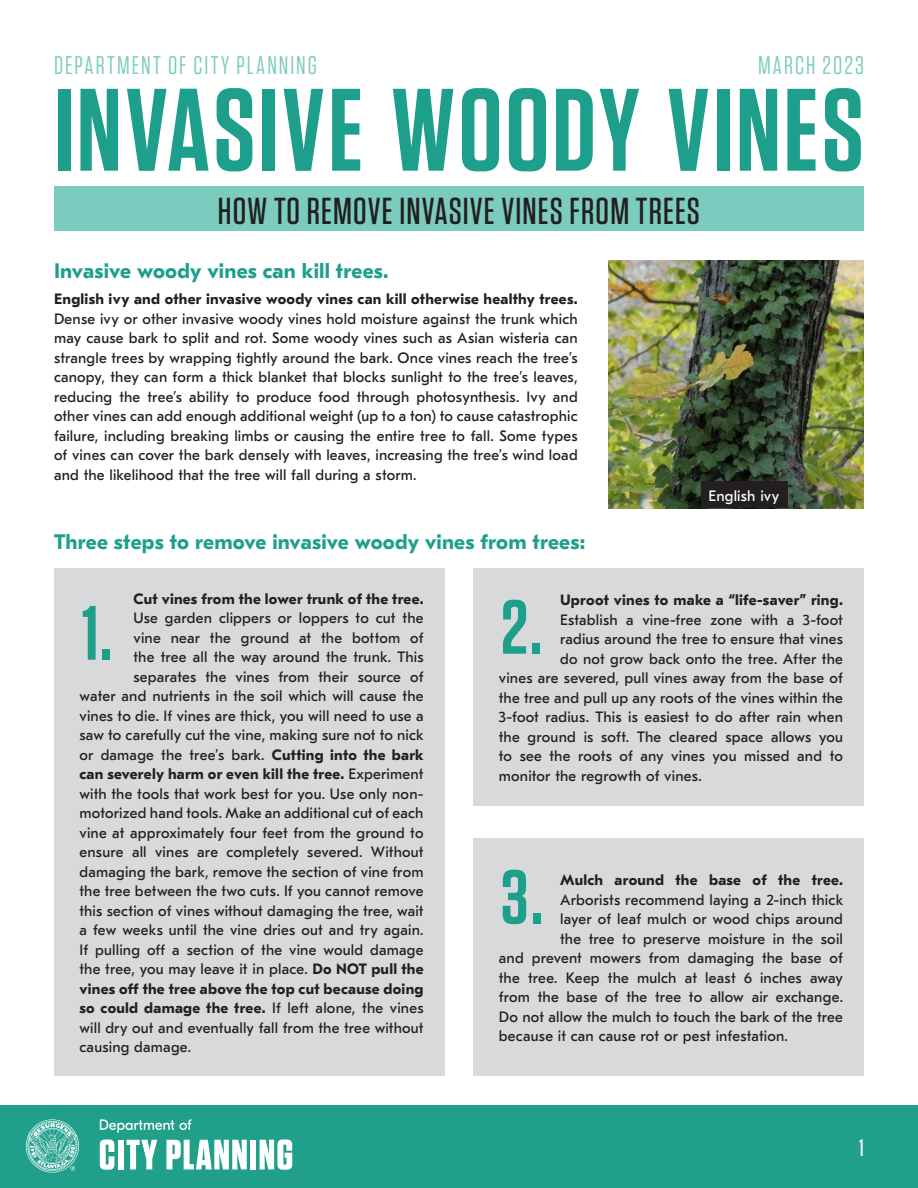
<style>
.page{position:relative;width:918px;height:1188px;background:#fff}
.page>*{position:absolute;margin:0;border:0;box-sizing:border-box;transform-origin:0 0}
.t1{font:600 117px "Tungsten";letter-spacing:.025em;color:#1e9f8c}
.t2{font:600 76.5px "Tungsten";color:#1e9f8c}
.t3{font:500 37.5px "Tungsten";letter-spacing:.03em;color:#231f20}
.t4{font:25.5px "Tungsten";letter-spacing:.08em;color:#7bcbbe}
.t5{font:500 24px "Tungsten";color:#fff}
.t6{font:700 21px "GT Eesti Text";letter-spacing:.01em;color:#1e9f8c}
.t7{font:15px/19.5px "GT Eesti Text";letter-spacing:.01em;color:#231f20;text-align:justify}
.t8{font:700 15px "GT Eesti Text";letter-spacing:.015em;color:#231f20}
.t9{font:15px "GT Eesti Text";letter-spacing:.01em;color:#fff}
.s1{font-weight:700}
.s2{font-weight:400}
</style>
<div class="page">
<div style="left:0;top:1105px;width:918px;height:83px;background:#20a08b"></div>
<svg style="left:26px;top:1119px;width:53px;height:54px"></svg>
<svg style="left:100px;top:1139px;width:14px;height:31px"></svg>
<div style="left:118px;top:1140px;width:6px;height:29px;background:#fff"></div>
<svg style="left:127px;top:1140px;width:30px;height:29px"></svg>
<svg style="left:167px;top:1140px;width:80px;height:29px"></svg>
<div style="left:250px;top:1140px;width:6px;height:29px;background:#fff"></div>
<svg style="left:260px;top:1139px;width:32px;height:31px"></svg>
<svg style="left:100px;top:1119px;width:91px;height:14px"></svg>
<div style="left:54px;top:186px;width:810px;height:45px;background:#7bcbbe"></div>
<img style="left:608px;top:260px;width:256px;height:248px">
<div style="left:701px;top:482px;width:87px;height:26px;background:#231f20"></div>
<div style="left:54px;top:568px;width:391px;height:508px;background:#d8d9db"></div>
<div style="left:473px;top:568px;width:391px;height:238px;background:#d8d9db"></div>
<div style="left:473px;top:838px;width:391px;height:238px;background:#d8d9db"></div>
<p class="t4" style="left:54px;top:52px;width:264px">DEPARTMENT OF CITY PLANNING</p>
<p class="t4" style="left:758px;top:52px;width:107px">MARCH 2023</p>
<p class="t1" style="left:54px;top:68px;width:811px">INVASIVE WOODY VINES</p>
<p class="t3" style="left:218px;top:191px;width:484px">HOW TO REMOVE INVASIVE VINES FROM TREES</p>
<p class="t6" style="left:54px;top:259px;width:336px">Invasive woody vines can kill trees.</p>
<p class="t7" style="left:54px;top:290px;width:525px"><span class="s1">English ivy and other invasive woody vines can kill otherwise healthy trees.<br></span>Dense ivy or other invasive woody vines hold moisture against the trunk which may cause bark to split and rot. Some woody vines such as Asian wisteria can strangle trees by wrapping tightly around the bark. Once vines reach the tree’s canopy, they can form a thick blanket that blocks sunlight to the tree’s leaves, reducing the tree’s ability to produce food through photosynthesis. Ivy and other vines can add enough additional weight (up to a ton) to cause catastrophic failure, including breaking limbs or causing the entire tree to fall. Some types of vines can cover the bark densely with leaves, increasing the tree’s wind load and the likelihood that the tree will fall during a storm.</p>
<p class="t6" style="left:54px;top:530px;width:533px">Three steps to remove invasive woody vines from trees:</p>
<p class="t9" style="left:709px;top:487px;width:72px">English ivy</p>
<p class="t8" style="left:134px;top:590px;width:292px">Cut vines from the lower trunk of the tree.</p>
<p class="t7" style="left:134px;top:609px;width:292px">Use garden clippers or loppers to cut the</p>
<p class="t7" style="left:134px;top:628px;width:292px">vine near the ground at the bottom of</p>
<p class="t7" style="left:134px;top:648px;width:292px">the tree all the way around the trunk. This</p>
<p class="t7" style="left:134px;top:667px;width:292px">separates the vines from their source of</p>
<p class="t7" style="left:80px;top:687px;width:346px">water and nutrients in the soil which will cause the</p>
<p class="t7" style="left:80px;top:706px;width:346px">vines to die. If vines are thick, you will need to use a</p>
<p class="t7" style="left:80px;top:726px;width:346px">saw to carefully cut the vine, making sure not to nick</p>
<p class="t7" style="left:80px;top:745px;width:346px">or damage the tree’s bark. <span class="s1">Cutting into the bark</span></p>
<p class="t8" style="left:80px;top:766px;width:346px">can severely harm or even kill the tree. <span class="s2">Experiment</span></p>
<p class="t7" style="left:80px;top:784px;width:346px">with the tools that work best for you. Use only non-</p>
<p class="t7" style="left:80px;top:804px;width:346px">motorized hand tools. Make an additional cut of each</p>
<p class="t7" style="left:80px;top:823px;width:346px">vine at approximately four feet from the ground to</p>
<p class="t7" style="left:80px;top:843px;width:346px">ensure all vines are completely severed. Without</p>
<p class="t7" style="left:80px;top:862px;width:346px">damaging the bark, remove the section of vine from</p>
<p class="t7" style="left:80px;top:882px;width:346px">the tree between the two cuts. If you cannot remove</p>
<p class="t7" style="left:80px;top:901px;width:346px">this section of vines without damaging the tree, wait</p>
<p class="t7" style="left:80px;top:921px;width:346px">a few weeks until the vine dries out and try again.</p>
<p class="t7" style="left:80px;top:940px;width:346px">If pulling off a section of the vine would damage</p>
<p class="t7" style="left:80px;top:960px;width:346px">the tree, you may leave it in place. <span class="s1">Do NOT pull the</span></p>
<p class="t8" style="left:80px;top:980px;width:346px">vines off the tree above the top cut because doing</p>
<p class="t8" style="left:80px;top:1000px;width:346px">so could damage the tree. <span class="s2">If left alone, the vines</span></p>
<p class="t7" style="left:80px;top:1018px;width:346px">will dry out and eventually fall from the tree without</p>
<p class="t7" style="left:80px;top:1038px;width:113px">causing damage.</p>
<p class="t2" style="left:82px;top:593px;width:32px">1.</p>
<p class="t8" style="left:560px;top:592px;width:284px">Uproot vines to make a “life-saver” ring.</p>
<p class="t7" style="left:560px;top:610px;width:284px">Establish a vine-free zone with a 3-foot</p>
<p class="t7" style="left:560px;top:630px;width:284px">radius around the tree to ensure that vines</p>
<p class="t7" style="left:560px;top:649px;width:284px">do not grow back onto the tree. After the</p>
<p class="t7" style="left:499px;top:669px;width:346px">vines are severed, pull vines away from the base of</p>
<p class="t7" style="left:499px;top:688px;width:346px">the tree and pull up any roots of the vines within the</p>
<p class="t7" style="left:499px;top:708px;width:346px">3-foot radius. This is easiest to do after rain when</p>
<p class="t7" style="left:499px;top:727px;width:346px">the ground is soft. The cleared space allows you</p>
<p class="t7" style="left:499px;top:747px;width:346px">to see the roots of any vines you missed and to</p>
<p class="t7" style="left:499px;top:766px;width:204px">monitor the regrowth of vines.</p>
<p class="t2" style="left:501px;top:587px;width:43px">2.</p>
<p class="t2" style="left:501px;top:857px;width:43px">3.</p>
<p class="t8" style="left:560px;top:872px;width:284px">Mulch around the base of the tree.</p>
<p class="t7" style="left:560px;top:890px;width:284px">Arborists recommend laying a 2-inch thick</p>
<p class="t7" style="left:560px;top:909px;width:284px">layer of leaf mulch or wood chips around</p>
<p class="t7" style="left:560px;top:929px;width:284px">the tree to preserve moisture in the soil</p>
<p class="t7" style="left:499px;top:948px;width:346px">and prevent mowers from damaging the base of</p>
<p class="t7" style="left:499px;top:968px;width:346px">the tree. Keep the mulch at least 6 inches away</p>
<p class="t7" style="left:499px;top:987px;width:346px">from the base of the tree to allow air exchange.</p>
<p class="t7" style="left:499px;top:1007px;width:346px">Do not allow the mulch to touch the bark of the tree</p>
<p class="t7" style="left:499px;top:1026px;width:291px">because it can cause rot or pest infestation.</p>
<p class="t5" style="left:859px;top:1135px;width:6px">1</p>
</div>
